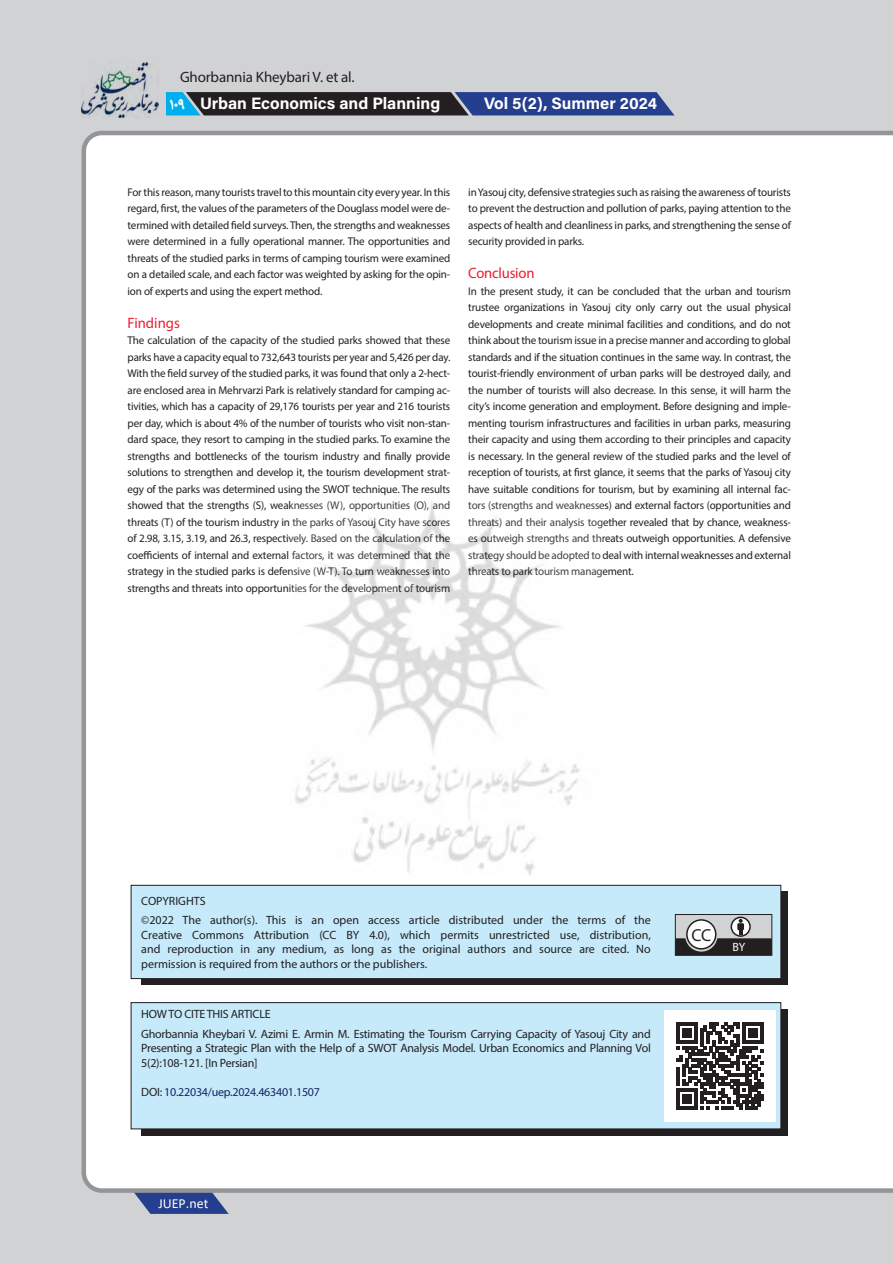
<style>
.page{position:relative;width:893px;height:1263px;background:#d1d2d4}
.page>*{position:absolute;margin:0;border:0;box-sizing:border-box;transform-origin:0 0}
.t1{font:17.4px "Myriad Pro";color:#231f20}
.t2{font:16.5px "Acumin Variable Concept";color:#fff}
.t3{font:700 16.5px "B Nazanin";color:#fff}
.t4{font:15px "Myriad Pro";letter-spacing:-.01em;color:#231f20}
.t5{font:15px "Myriad Pro";letter-spacing:-.015em;color:#ee1b2d}
.t6{font:13.8px "Calibri";color:#fff}
.t7{font:12px/14.4px "Myriad Pro";color:#231f20}
.t8{font:12px "Myriad Pro";letter-spacing:-.02em;color:#132565}
.t9{font:12px "Myriad Pro";letter-spacing:-.02em;color:#231f20}
.t10{font:12px "Myriad Pro";color:#fff}
.t11{font:11.25px/16.5px "Myriad Pro";letter-spacing:-.015em;color:#231f20;text-align:justify}
.s1{color:#231f20}
</style>
<div class="page">
<svg style="left:134px;top:1193px;width:95px;height:21px"></svg>
<svg style="left:166px;top:92px;width:508px;height:23px;background:#27385c"></svg>
<img style="left:82px;top:63px;width:76px;height:54px">
<div style="left:82px;top:131px;width:811px;height:1062px;background:#fff"></div>
<div style="left:141px;top:892px;width:647px;height:93px;background:#231f20"></div>
<div style="left:141px;top:1009px;width:647px;height:126px;background:#231f20"></div>
<div style="left:131px;top:885px;width:650px;height:93px;background:#c6eafa"></div>
<div style="left:131px;top:885px;width:650px;height:94px;border:1px solid #231f20"></div>
<div style="left:131px;top:1002px;width:650px;height:127px;background:#c6eafa"></div>
<div style="left:131px;top:1002px;width:650px;height:127px;border:1px solid #231f20"></div>
<div style="left:675px;top:914px;width:97px;height:41px;background:#d1d2d4"></div>
<div style="left:675px;top:914px;width:97px;height:42px;border:1px solid #231f20"></div>
<div style="left:731px;top:916px;width:20px;height:21px;border:2px solid #231f20;border-radius:50%"></div>
<svg style="left:675px;top:919px;width:97px;height:36px"></svg>
<div style="left:664px;top:1010px;width:112px;height:111px;background:#fff"></div>
<svg style="left:676px;top:1022px;width:88px;height:87px"></svg>
<img style="left:290px;top:494px;width:313px;height:383px">
<h3 class="t4" style="left:180px;top:67px;width:176px">Ghorbannia Kheybari .V et al.</h3>
<h2 class="t3" style="left:169px;top:94px;width:18px">109</h2>
<h2 class="t2" style="left:200px;top:92px;width:242px">Urban Economics and Planning</h2>
<h2 class="t2" style="left:484px;top:92px;width:175px">Vol , )2(5 Summer 2024</h2>
<p class="t11" style="left:128px;top:183px;width:324px">For this reason, many tourists travel to this mountain city every year In. this</p>
<p class="t11" style="left:128px;top:216px;width:324px">termined with detailed field surveys. Then, the strengths and weaknesses</p>
<p class="t11" style="left:128px;top:200px;width:324px">regard, first, the values of the parameters of the Douglass model were de-</p>
<p class="t11" style="left:128px;top:233px;width:324px">were determined in a fully operational manner. The opportunities and threats of the studied parks in terms of camping tourism were examined</p>
<p class="t11" style="left:128px;top:282px;width:196px">ion of experts and using the expert method.</p>
<p class="t11" style="left:128px;top:266px;width:324px">on a detailed scale, and each factor was weighted by asking for the opin-</p>
<p class="t5" style="left:128px;top:313px;width:54px">Findings</p>
<p class="t11" style="left:128px;top:332px;width:324px">The calculation of the capacity of the studied parks showed that these parks have a capacity equal to 732,643 tourists per year and 5,426 per day.</p>
<p class="t11" style="left:128px;top:398px;width:324px">tivities, which has a capacity of 29,176 tourists per year and 216 tourists</p>
<p class="t11" style="left:128px;top:365px;width:324px">With the field survey of the studied parks it, was found that only a 2-hect-</p>
<p class="t11" style="left:128px;top:381px;width:324px">are enclosed area in Mehrvarzi Park is relatively standard for camping ac-</p>
<p class="t11" style="left:128px;top:414px;width:324px">per day, which is about 4% of the number of tourists who visit non-stan-</p>
<p class="t11" style="left:128px;top:447px;width:324px">strengths and bottlenecks of the tourism industry and finally provide</p>
<p class="t11" style="left:128px;top:480px;width:324px">egy of the parks was determined using the SWOT technique. The results</p>
<p class="t11" style="left:128px;top:431px;width:324px">dard space, they resort to camping in the studied parks. To examine the</p>
<p class="t11" style="left:128px;top:464px;width:324px">solutions to strengthen and develop ,i t the tourism development strat-</p>
<p class="t11" style="left:128px;top:497px;width:324px">showed that the strengths ( ,)S weaknesses (W ,) opportunities O( ,) and threats T( ) of the tourism industry in the parks of Yasouj City have scores of 2.98, 3.15, 3.19, and 26.3, respectively. Based on the calculation of the coefficients of internal and external factors it, was determined that the strategy in the studied parks is defensive W( . )T- To turn weaknesses into strengths and threats into opportunities for the development of tourism</p>
<p class="t11" style="left:468px;top:183px;width:324px">inYasouj city, defensive strategies such as raising the awareness of tourists to prevent the destruction and pollution of parks, paying attention to the aspects of health and cleanliness in parks, and strengthening the sense of security provided in parks.</p>
<p class="t5" style="left:468px;top:264px;width:68px">Conclusion</p>
<p class="t11" style="left:468px;top:282px;width:324px">In the present study it, can be concluded that the urban and tourism trustee organizations in Yasouj city only carry out the usual physical developments and create minimal facilities and conditions, and do not think about the tourism issue in a precise manner and according to global standards and if the situation continues in the same way In. contrast, the tourist-friendly environment of urban parks will be destroyed daily, and the number of tourists will also decrease In. this sense it, will harm the</p>
<p class="t11" style="left:468px;top:414px;width:324px">menting tourism infrastructures and facilities in urban parks, measuring</p>
<p class="t11" style="left:468px;top:398px;width:324px">citys’ income generation and employment. Before designing and imple-</p>
<p class="t11" style="left:468px;top:431px;width:324px">their capacity and using them according to their principles and capacity is necessary In. the general review of the studied parks and the level of reception of tourists, at first glance it, seems that the parks of Yasouj city</p>
<p class="t11" style="left:468px;top:497px;width:324px">tors (strengths and weaknesses) and external factors (opportunities and</p>
<p class="t11" style="left:468px;top:480px;width:324px">have suitable conditions for tourism, but by examining all internal fac-</p>
<p class="t11" style="left:468px;top:530px;width:324px">es outweigh strengths and threats outweigh opportunities A. defensive</p>
<p class="t11" style="left:468px;top:513px;width:324px">threats) and their analysis together revealed that by chance, weakness-</p>
<p class="t11" style="left:468px;top:546px;width:324px">strategy should be adopted to deal with internal weaknesses and external threats to park tourism management.</p>
<p class="t7" style="left:141px;top:893px;width:66px">COPYRIGHTS</p>
<p class="t7" style="left:141px;top:913px;width:34px">©2022</p>
<p class="t7" style="left:182px;top:913px;width:20px">The</p>
<p class="t7" style="left:210px;top:913px;width:49px">author . )s(</p>
<p class="t7" style="left:266px;top:913px;width:22px">This</p>
<p class="t7" style="left:295px;top:913px;width:9px">is</p>
<p class="t7" style="left:312px;top:913px;width:14px">an</p>
<p class="t7" style="left:333px;top:913px;width:28px">open</p>
<p class="t7" style="left:368px;top:913px;width:33px">access</p>
<p class="t7" style="left:409px;top:913px;width:32px">article</p>
<p class="t7" style="left:449px;top:913px;width:57px">distributed</p>
<p class="t7" style="left:513px;top:913px;width:31px">under</p>
<p class="t7" style="left:552px;top:913px;width:18px">the</p>
<p class="t7" style="left:578px;top:913px;width:30px">terms</p>
<p class="t7" style="left:615px;top:913px;width:12px">of</p>
<p class="t7" style="left:634px;top:913px;width:18px">the</p>
<p class="t7" style="left:141px;top:927px;width:42px">Creative</p>
<p class="t7" style="left:192px;top:927px;width:53px">Commons</p>
<p class="t7" style="left:254px;top:927px;width:57px">Attribution</p>
<p class="t7" style="left:319px;top:927px;width:18px">(CC</p>
<p class="t7" style="left:346px;top:927px;width:14px">BY</p>
<p class="t7" style="left:369px;top:927px;width:22px">4.0 ,)</p>
<p class="t7" style="left:400px;top:927px;width:32px">which</p>
<p class="t7" style="left:441px;top:927px;width:40px">permits</p>
<p class="t7" style="left:489px;top:927px;width:62px">unrestricted</p>
<p class="t7" style="left:560px;top:927px;width:21px">use,</p>
<p class="t7" style="left:590px;top:927px;width:63px">distribution,</p>
<p class="t7" style="left:141px;top:942px;width:288px">and<br>permission is required from the authors or the publishers.</p>
<p class="t9" style="left:141px;top:1007px;width:131px">HOWTO CITETHIS ARTICLE</p>
<p class="t7" style="left:141px;top:1026px;width:511px;text-align:justify">Ghorbannia Kheybari .V Azimi .E Armin M. Estimating the Tourism Carrying Capacity of Yasouj City and Presenting a Strategic Plan with the Help of a SWOT Analysis Model. Urban Economics and Planning Vol<br>)2(5 :108-121. [In Persian[</p>
<p class="t8" style="left:141px;top:1084px;width:180px"><span class="s1">DOI:</span> 10.22034/uep.2024.463401.1507</p>
<p class="t7" style="left:168px;top:942px;width:67px">reproduction</p>
<p class="t7" style="left:282px;top:942px;width:46px">medium,</p>
<p class="t7" style="left:351px;top:942px;width:24px">long</p>
<p class="t7" style="left:399px;top:942px;width:18px">the</p>
<p class="t7" style="left:422px;top:942px;width:40px">original</p>
<p class="t7" style="left:468px;top:942px;width:40px">authors</p>
<p class="t7" style="left:513px;top:942px;width:21px">and</p>
<p class="t7" style="left:602px;top:942px;width:29px">cited.</p>
<p class="t7" style="left:241px;top:942px;width:11px">in</p>
<p class="t7" style="left:636px;top:942px;width:16px">No</p>
<p class="t7" style="left:257px;top:942px;width:19px">any</p>
<p class="t7" style="left:334px;top:942px;width:12px">as</p>
<p class="t7" style="left:381px;top:942px;width:12px">as</p>
<p class="t7" style="left:539px;top:942px;width:35px">source</p>
<p class="t7" style="left:579px;top:942px;width:17px">are</p>
<p class="t6" style="left:158px;top:1194px;width:51px">JUEP.net</p>
<p class="t1" style="left:691px;top:924px;width:21px">CC</p>
<p class="t10" style="left:732px;top:940px;width:14px">BY</p>
</div>
